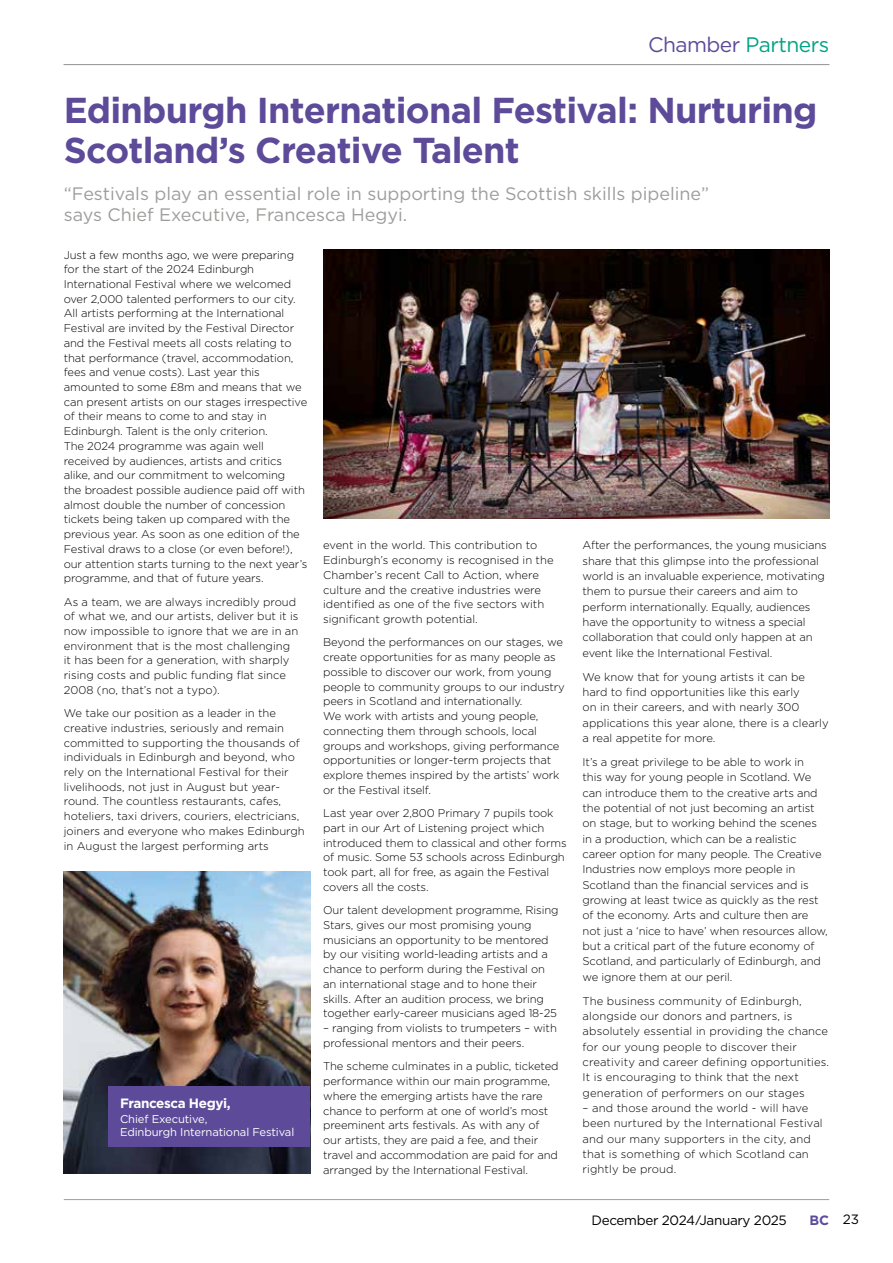
<style>
.page{position:relative;width:893px;height:1263px;background:#fff}
.page>*{position:absolute;margin:0;border:0;box-sizing:border-box;transform-origin:0 0}
.t1{font:700 36px/40.5px "Gotham";letter-spacing:-.02em;color:#5d4b9a}
.t2{font:21px "Gotham";letter-spacing:-.025em;color:#00a385}
.t3{font:18px/21px "Gotham";color:#9d9d9c}
.t4{font:13.5px "Gotham";letter-spacing:-.025em;color:#000}
.t5{font:700 13.5px "Gotham";letter-spacing:-.03em;color:#fff}
.t6{font:700 13.5px "Gotham";color:#5d4b9a}
.t7{font:300 11.25px/14.7px "Gotham";letter-spacing:-.01em;color:#000}
.t8{font:300 11.25px/15.3px "Gotham";letter-spacing:.01em;color:#000}
.t9{font:11.25px/13px "Gotham";letter-spacing:-.01em;color:#fff}
.s1{color:#5d4b9a}
.s2{font-weight:400;color:#000}
</style>
<div class="page">
<hr style="left:64px;top:64px;width:765px;height:1px;background:#9d9d9c">
<hr style="left:64px;top:1199px;width:765px;height:1px;background:#9d9d9c">
<img style="left:323px;top:249px;width:506px;height:270px">
<img style="left:64px;top:872px;width:246px;height:302px">
<div style="left:108px;top:1086px;width:202px;height:61px;background:#5d4b9a"></div>
<h2 class="t2" style="left:648px;top:33px;width:183px"><span class="s1">Chamber</span> Partners</h2>
<h1 class="t1" style="left:64px;top:89px;width:755px">Edinburgh International Festival: Nurturing<br>Scotland’s Creative Talent</h1>
<h3 class="t3" style="left:64px;top:183px;width:647px">“Festivals play an essential role in supporting the Scottish skills pipeline” says Chief Executive, Francesca Hegyi.</h3>
<p class="t7" style="left:64px;top:247px;width:245px">Just a few months ago, we were preparing for the start of the 2024 Edinburgh International Festival where we welcomed over 2,000 talented performers to our city.<br>All artists performing at the International Festival are invited by the Festival Director and the Festival meets all costs relating to that performance (travel, accommodation, fees and venue costs). Last year this amounted to some £8m and means that we can present artists on our stages irrespective of their means to come to and stay in Edinburgh. Talent is the only criterion.<br>The 2024 programme was again well received by audiences, artists and critics alike, and our commitment to welcoming<br>the broadest possible audience paid off with almost double the number of concession tickets being taken up compared with the previous year. As soon as one edition of the Festival draws to a close (or even before!), our attention starts turning to the next year’s programme, and that of future years.</p>
<p class="t7" style="left:64px;top:594px;width:236px">As a team, we are always incredibly proud of what we, and our artists, deliver but it is now impossible to ignore that we are in an environment that is the most challenging it has been for a generation, with sharply rising costs and public funding flat since 2008 (no, that’s not a typo).</p>
<p class="t7" style="left:64px;top:705px;width:243px">We take our position as a leader in the creative industries, seriously and remain committed to supporting the thousands of individuals in Edinburgh and beyond, who rely on the International Festival for their livelihoods, not just in August but year&shy;round. The countless restaurants, cafes, hoteliers, taxi drivers, couriers, electricians, joiners and everyone who makes Edinburgh in August the largest performing arts</p>
<p class="t5" style="left:120px;top:1096px;width:112px">Francesca Hegyi,</p>
<p class="t9" style="left:120px;top:1112px;width:176px">Chief Executive,<br>Edinburgh International Festival</p>
<p class="t7" style="left:323px;top:538px;width:232px">event in the world. This contribution to Edinburgh’s economy is recognised in the Chamber’s recent Call to Action, where culture and the creative industries were identified as one of the five sectors with significant growth potential.</p>
<p class="t7" style="left:323px;top:635px;width:243px">Beyond the performances on our stages, we create opportunities for as many people as possible to discover our work, from young people to community groups to our industry peers in Scotland and internationally.<br>We work with artists and young people, connecting them through schools, local groups and workshops, giving performance opportunities or longer-term projects that explore themes inspired by the artists’ work or the Festival itself.</p>
<p class="t7" style="left:323px;top:806px;width:245px">Last year over 2,800 Primary 7 pupils took part in our Art of Listening project which introduced them to classical and other forms of music. Some 53 schools across Edinburgh took part, all for free, as again the Festival covers all the costs.</p>
<p class="t7" style="left:323px;top:903px;width:237px">Our talent development programme, Rising Stars, gives our most promising young musicians an opportunity to be mentored by our visiting world-leading artists and a chance to perform during the Festival on an international stage and to hone their skills. After an audition process, we bring together early-career musicians aged 18-25</p>
<p class="t7" style="left:323px;top:1021px;width:235px">– ranging from violists to trumpeters – with professional mentors and their peers.</p>
<p class="t7" style="left:323px;top:1059px;width:237px">The scheme culminates in a public, ticketed performance within our main programme, where the emerging artists have the rare chance to perform at one of world’s most preeminent arts festivals. As with any of our artists, they are paid a fee, and their travel and accommodation are paid for and arranged by the International Festival.</p>
<p class="t7" style="left:583px;top:537px;width:246px;line-height:15.3px">After the performances, the young musicians share that this glimpse into the professional world is an invaluable experience, motivating them to pursue their careers and aim to perform internationally. Equally, audiences have the opportunity to witness a special collaboration that could only happen at an event like the International Festival.</p>
<p class="t7" style="left:583px;top:669px;width:248px;line-height:15.3px">We know that for young artists it can be hard to find opportunities like this early<br>on in their careers, and with nearly 300 applications this year alone, there is a clearly a real appetite for more.</p>
<p class="t7" style="left:583px;top:754px;width:247px;line-height:15.3px">It’s a great privilege to be able to work in<br>this way for young people in Scotland. We can introduce them to the creative arts and the potential of not just becoming an artist on stage, but to working behind the scenes in a production, which can be a realistic career option for many people. The Creative Industries now employs more people in Scotland than the financial services and is growing at least twice as quickly as the rest of the economy. Arts and culture then are not just a ‘nice to have’ when resources allow, but a critical part of the future economy of Scotland, and particularly of Edinburgh, and we ignore them at our peril.</p>
<p class="t8" style="left:583px;top:993px;width:248px">The business community of Edinburgh, alongside our donors and partners, is absolutely essential in providing the chance for our young people to discover their creativity and career defining opportunities.<br>It is encouraging to think that the next generation of performers on our stages</p>
<p class="t8" style="left:583px;top:1100px;width:242px">– and those around the world - will have been nurtured by the International Festival and our many supporters in the city, and that is something of which Scotland can rightly be proud.</p>
<p class="t4" style="left:592px;top:1212px;width:197px">December 2024/January 2025</p>
<p class="t6" style="left:809px;top:1212px;width:51px">BC <span class="s2">23</span></p>
</div>
